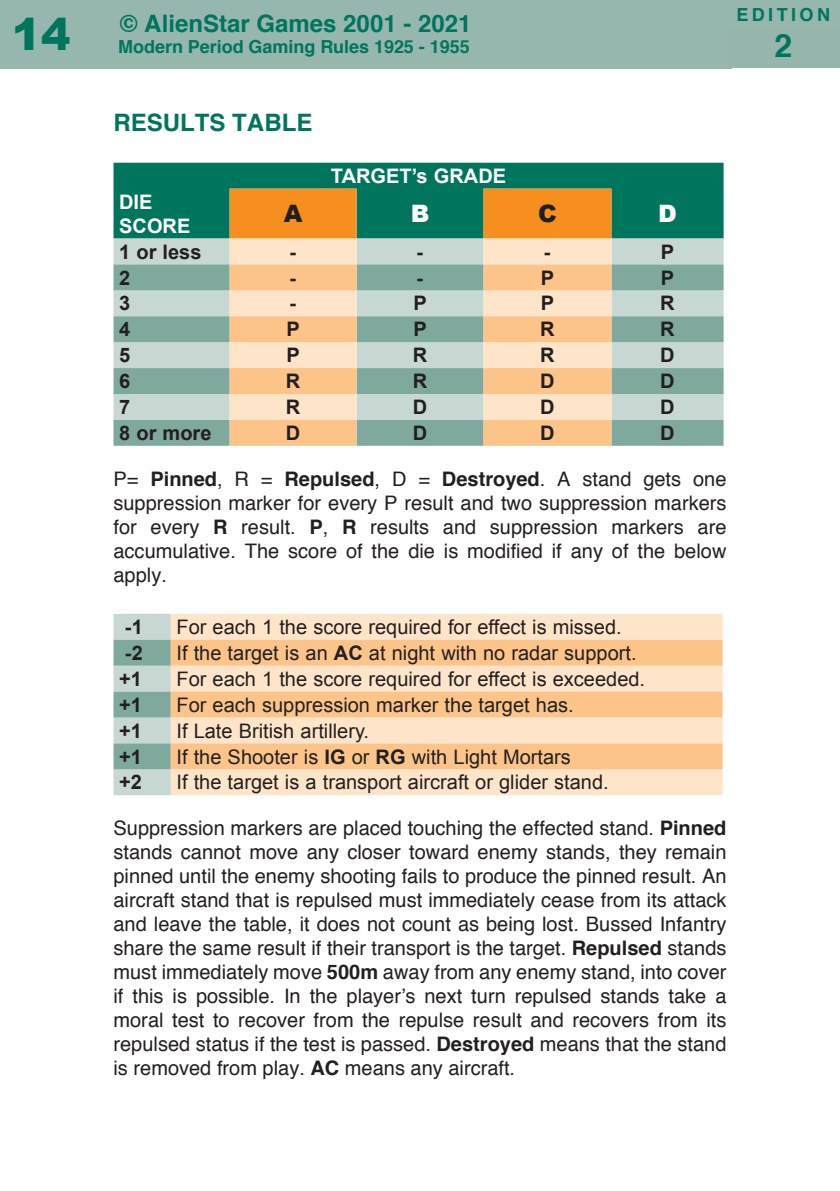
<style>
.page{position:relative;width:840px;height:1191px;background:#fff}
.page>*{position:absolute;margin:0;border:0;box-sizing:border-box;transform-origin:0 0}
.t1{font:900 44px "Arial";color:#00755e}
.t2{font:700 32px "Helvetica";color:#00755e}
.t3{font:700 24px "Helvetica";color:#00755e}
.t4{font:900 24px "Arial";color:#231f20}
.t5{font:900 24px "Arial";color:#fff}
.t6{font:20px/24px "Helvetica";color:#231f20;text-align:justify}
.t7{font:20px "Arial";color:#231f20}
.t8{font:700 20px "Arial";color:#231f20}
.t9{font:700 20px/24px "Arial";color:#fff}
.t10{font:700 18px "Helvetica";letter-spacing:-.005em;color:#00755e}
.t11{font:700 18px "Helvetica";letter-spacing:.19em;color:#00755e}
.s1{font-weight:700}
</style>
<div class="page">
<div style="left:0;top:0;width:82px;height:68px;background:#96b7ae"></div>
<div style="left:77px;top:0;width:654px;height:68px;background:#96b7ae"></div>
<div style="left:726px;top:0;width:113px;height:28px;background:#96b7ae"></div>
<div style="left:726px;top:26px;width:113px;height:42px;background:#96b6ad"></div>
<div style="left:171px;top:614px;width:551px;height:181px;background:#fee5c9"></div>
<svg style="left:113px;top:614px;width:58px;height:181px;background:#a9c4bc"></svg>
<svg style="left:171px;top:640px;width:551px;height:129px;background:#fcd1a2"></svg>
<div style="left:113px;top:163px;width:610px;height:75px;background:#00755e"></div>
<svg style="left:229px;top:189px;width:382px;height:49px;background:#a38633"></svg>
<div style="left:113px;top:238px;width:610px;height:26px;background:#c7d7d1"></div>
<svg style="left:229px;top:238px;width:382px;height:26px;background:#eadfca"></svg>
<svg style="left:113px;top:264px;width:610px;height:182px;background:#9fbdb4"></svg>
<svg style="left:229px;top:264px;width:382px;height:182px;background:#ddcba9"></svg>
<h1 class="t1" style="left:12px;top:18px;width:60px">14</h1>
<p class="t11" style="left:736px;top:7px;width:95px">EDITION</p>
<p class="t3" style="left:120px;top:14px;width:353px">© AlienStar Games 2001 - 2021</p>
<p class="t10" style="left:118px;top:40px;width:353px">Modern Period Gaming Rules 1925 - 1955</p>
<h2 class="t2" style="left:773px;top:33px;width:19px">2</h2>
<p class="t3" style="left:113px;top:113px;width:200px">RESULTS TABLE</p>
<p class="t9" style="left:331px;top:166px;width:177px">TARGET’s GRADE</p>
<p class="t9" style="left:119px;top:191px;width:73px">DIE<br>SCORE</p>
<p class="t4" style="left:283px;top:205px;width:20px">A</p>
<p class="t5" style="left:410px;top:205px;width:20px">B</p>
<p class="t4" style="left:538px;top:205px;width:20px">C</p>
<p class="t5" style="left:657px;top:205px;width:20px">D</p>
<p class="t8" style="left:119px;top:244px;width:84px">1 or less</p>
<p class="t8" style="left:289px;top:244px;width:8px">-</p>
<p class="t8" style="left:416px;top:244px;width:8px">-</p>
<p class="t8" style="left:544px;top:244px;width:8px">-</p>
<p class="t8" style="left:660px;top:244px;width:15px">P</p>
<p class="t8" style="left:119px;top:270px;width:13px">2</p>
<p class="t8" style="left:289px;top:270px;width:8px">-</p>
<p class="t8" style="left:416px;top:270px;width:8px">-</p>
<p class="t8" style="left:540px;top:270px;width:15px">P</p>
<p class="t8" style="left:660px;top:270px;width:15px">P</p>
<p class="t8" style="left:119px;top:296px;width:13px">3</p>
<p class="t8" style="left:289px;top:296px;width:8px">-</p>
<p class="t8" style="left:413px;top:296px;width:15px">P</p>
<p class="t8" style="left:540px;top:296px;width:15px">P</p>
<p class="t8" style="left:660px;top:296px;width:16px">R</p>
<p class="t8" style="left:119px;top:322px;width:13px">4</p>
<p class="t8" style="left:286px;top:322px;width:15px">P</p>
<p class="t8" style="left:413px;top:322px;width:15px">P</p>
<p class="t8" style="left:540px;top:322px;width:16px">R</p>
<p class="t8" style="left:660px;top:322px;width:16px">R</p>
<p class="t8" style="left:119px;top:348px;width:13px">5</p>
<p class="t8" style="left:286px;top:348px;width:15px">P</p>
<p class="t8" style="left:412px;top:348px;width:16px">R</p>
<p class="t8" style="left:540px;top:348px;width:16px">R</p>
<p class="t8" style="left:660px;top:348px;width:16px">D</p>
<p class="t8" style="left:119px;top:374px;width:13px">6</p>
<p class="t8" style="left:286px;top:374px;width:16px">R</p>
<p class="t8" style="left:412px;top:374px;width:16px">R</p>
<p class="t8" style="left:540px;top:374px;width:16px">D</p>
<p class="t8" style="left:660px;top:374px;width:16px">D</p>
<p class="t8" style="left:119px;top:399px;width:13px">7</p>
<p class="t8" style="left:286px;top:399px;width:16px">R</p>
<p class="t8" style="left:412px;top:399px;width:16px">D</p>
<p class="t8" style="left:540px;top:399px;width:16px">D</p>
<p class="t8" style="left:660px;top:399px;width:16px">D</p>
<p class="t8" style="left:119px;top:425px;width:94px">8 or more</p>
<p class="t8" style="left:286px;top:425px;width:16px">D</p>
<p class="t8" style="left:412px;top:425px;width:16px">D</p>
<p class="t8" style="left:540px;top:425px;width:16px">D</p>
<p class="t8" style="left:660px;top:425px;width:16px">D</p>
<p class="t6" style="left:113px;top:468px;width:614px">P= <span class="s1">Pinned</span>, R = <span class="s1">Repulsed</span>, D = <span class="s1">Destroyed</span>. A stand gets one suppression marker for every P result and two suppression markers for every <span class="s1">R</span> result. <span class="s1">P</span>, <span class="s1">R</span> results and suppression markers are accumulative. The score of the die is modified if any of the below apply.</p>
<p class="t8" style="left:125px;top:619px;width:19px">-1</p>
<p class="t7" style="left:176px;top:619px;width:446px">For each 1 the score required for effect is missed.</p>
<p class="t8" style="left:125px;top:645px;width:19px">-2</p>
<p class="t7" style="left:176px;top:645px;width:461px">If the target is an <span class="s1">AC</span> at night with no radar support.</p>
<p class="t8" style="left:119px;top:671px;width:24px">+1</p>
<p class="t7" style="left:176px;top:671px;width:470px">For each 1 the score required for effect is exceeded.</p>
<p class="t8" style="left:119px;top:697px;width:24px">+1</p>
<p class="t7" style="left:176px;top:697px;width:398px">For each suppression marker the target has.</p>
<p class="t8" style="left:119px;top:723px;width:24px">+1</p>
<p class="t7" style="left:176px;top:723px;width:194px">If Late British artillery.</p>
<p class="t8" style="left:119px;top:749px;width:24px">+1</p>
<p class="t7" style="left:176px;top:749px;width:396px">If the Shooter is <span class="s1">IG</span> or <span class="s1">RG</span> with Light Mortars</p>
<p class="t8" style="left:119px;top:775px;width:24px">+2</p>
<p class="t7" style="left:176px;top:775px;width:433px">If the target is a transport aircraft or glider stand.</p>
<p class="t6" style="left:113px;top:817px;width:614px">Suppression markers are placed touching the effected stand. <span class="s1">Pinned </span>stands cannot move any closer toward enemy stands, they remain pinned until the enemy shooting fails to produce the pinned result. An aircraft stand that is repulsed must immediately cease from its attack and leave the table, it does not count as being lost. Bussed Infantry share the same result if their transport is the target. <span class="s1">Repulsed</span> stands must immediately move <span class="s1">500m</span> away from any enemy stand, into cover if this is possible. In the player’s next turn repulsed stands take a moral test to recover from the repulse result and recovers from its repulsed status if the test is passed. <span class="s1">Destroyed</span> means that the stand is removed from play. <span class="s1">AC</span> means any aircraft.</p>
</div>
